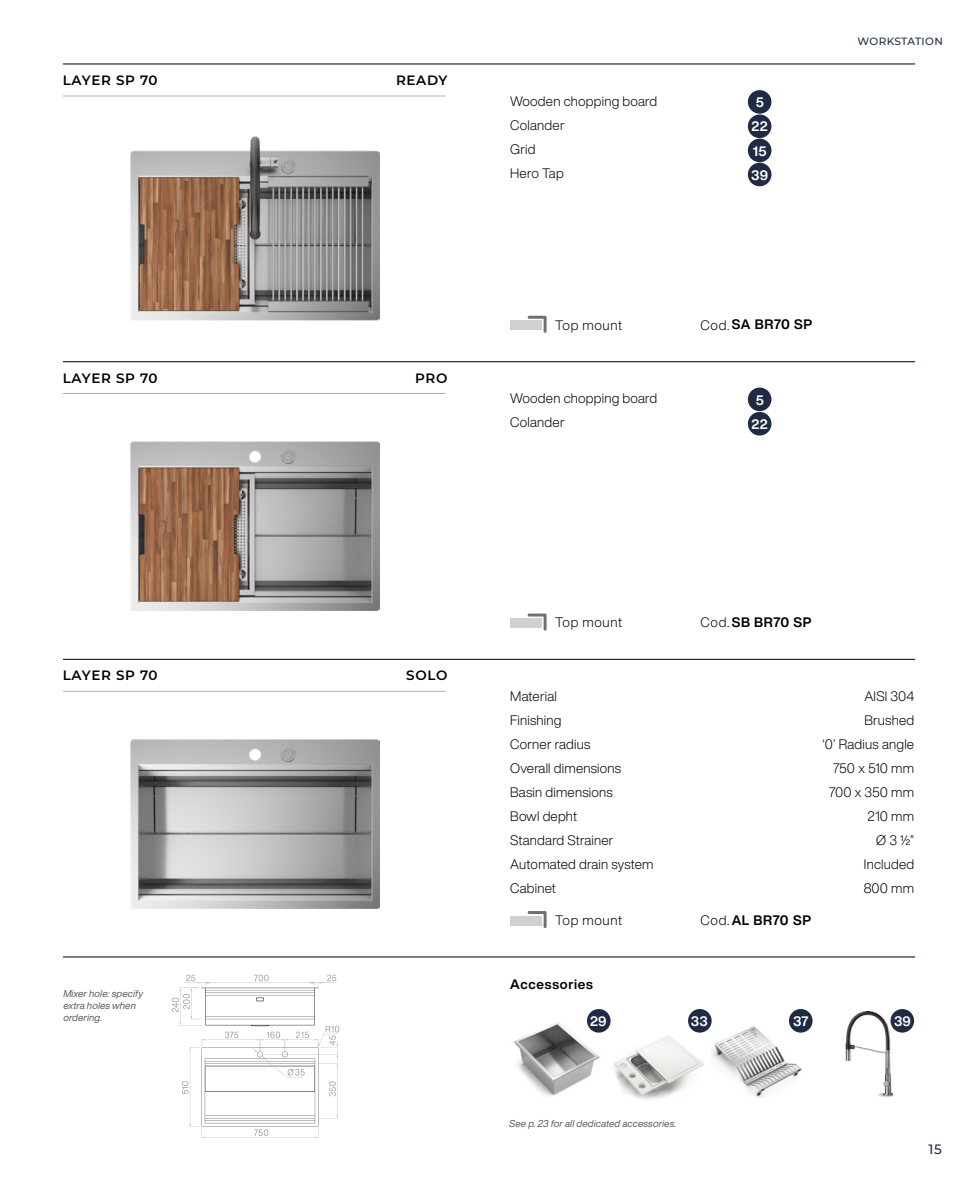
<style>
.page{position:relative;width:978px;height:1191px;background:#fff}
.page>*{position:absolute;margin:0;border:0;box-sizing:border-box;transform-origin:0 0}
.t1{font:300 13.5px/24px "Helvetica Now Display";letter-spacing:.015em;color:#000}
.t2{font:700 13.5px "Helvetica Now Display";letter-spacing:.05em;color:#000}
.t3{font:600 13.5px "Montserrat";letter-spacing:.05em;color:#000}
.t4{font:300 13.5px "Helvetica Now Display";letter-spacing:.045em;color:#000}
.t5{font:700 13.5px/23.9px "Helvetica Now Display";letter-spacing:.02em;color:#fff;text-align:center}
.t6{font:500 13.5px "Montserrat";color:#1f2b43}
.t7{font:500 10.5px "Montserrat";letter-spacing:.03em;color:#1f2b43}
.t8{font:italic 9.75px/12px "Helvetica Now Display";letter-spacing:.015em;color:#575756}
.s1{font-weight:300}
</style>
<div class="page">
<img style="left:845px;top:1011px;width:53px;height:86px">
<img style="left:514px;top:1022px;width:90px;height:74px">
<img style="left:711px;top:1025px;width:93px;height:72px">
<img style="left:613px;top:1035px;width:92px;height:65px">
<hr style="left:63px;top:659px;width:852px;height:1px;background:#1f2b43">
<hr style="left:63px;top:956px;width:852px;height:1px;background:#1f2b43">
<hr style="left:63px;top:361px;width:852px;height:1px;background:#1f2b43">
<hr style="left:63px;top:63px;width:852px;height:2px;background:#1f2b43">
<svg style="left:63px;top:691px;width:383px;height:1px"></svg>
<svg style="left:63px;top:393px;width:383px;height:1px"></svg>
<svg style="left:63px;top:96px;width:383px;height:1px"></svg>
<div style="left:748px;top:90px;width:23px;height:24px;background:#1f2b43;border-radius:50%"></div>
<div style="left:748px;top:114px;width:23px;height:24px;background:#1f2b43;border-radius:50%"></div>
<div style="left:748px;top:139px;width:23px;height:23px;background:#1f2b43;border-radius:50%"></div>
<div style="left:748px;top:163px;width:23px;height:23px;background:#1f2b43;border-radius:50%"></div>
<div style="left:748px;top:387px;width:23px;height:24px;background:#1f2b43;border-radius:50%"></div>
<div style="left:748px;top:412px;width:23px;height:23px;background:#1f2b43;border-radius:50%"></div>
<div style="left:587px;top:1009px;width:24px;height:23px;background:#1f2b43;border-radius:50%"></div>
<div style="left:688px;top:1009px;width:24px;height:23px;background:#1f2b43;border-radius:50%"></div>
<div style="left:789px;top:1009px;width:24px;height:23px;background:#1f2b43;border-radius:50%"></div>
<div style="left:890px;top:1009px;width:24px;height:23px;background:#1f2b43;border-radius:50%"></div>
<div style="left:510px;top:320px;width:32px;height:10px;background:#d0d0d0"></div>
<svg style="left:528px;top:316px;width:19px;height:17px"></svg>
<div style="left:510px;top:618px;width:32px;height:10px;background:#d0d0d0"></div>
<svg style="left:528px;top:613px;width:19px;height:17px"></svg>
<div style="left:510px;top:915px;width:32px;height:10px;background:#d0d0d0"></div>
<svg style="left:528px;top:911px;width:19px;height:17px"></svg>
<img style="left:131px;top:441px;width:248px;height:169px">
<img style="left:131px;top:136px;width:248px;height:185px">
<img style="left:131px;top:739px;width:248px;height:169px">
<svg style="left:172px;top:974px;width:167px;height:164px"></svg>
<p class="t7" style="left:857px;top:34px;width:87px">WORKSTATION</p>
<p class="t3" style="left:63px;top:71px;width:96px">LAYER SP 70</p>
<p class="t3" style="left:396px;top:71px;width:53px">READY</p>
<p class="t1" style="left:510px;top:89px;width:149px">Wooden chopping board<br>Colander<br>Grid<br>Hero Tap</p>
<p class="t5" style="left:751px;top:90px;width:18px">5<br>22</p>
<p class="t5" style="left:751px;top:139px;width:18px;text-align:left">15<br>39</p>
<p class="t4" style="left:555px;top:316px;width:68px">Top mount</p>
<p class="t2" style="left:701px;top:315px;width:113px"><span class="s1">Cod.</span>SA BR70 SP</p>
<p class="t3" style="left:63px;top:368px;width:96px">LAYER SP 70</p>
<p class="t3" style="left:415px;top:368px;width:34px">PRO</p>
<p class="t1" style="left:510px;top:386px;width:149px">Wooden chopping board<br>Colander</p>
<p class="t5" style="left:756px;top:388px;width:10px">5</p>
<p class="t5" style="left:751px;top:412px;width:18px">22</p>
<p class="t4" style="left:555px;top:613px;width:68px">Top mount</p>
<p class="t2" style="left:701px;top:612px;width:113px"><span class="s1">Cod.</span>SB BR70 SP</p>
<p class="t3" style="left:63px;top:665px;width:96px">LAYER SP 70</p>
<p class="t3" style="left:406px;top:665px;width:43px">SOLO</p>
<p class="t1" style="left:510px;top:684px;width:145px">Material<br>Finishing<br>Corner radius<br>Overall dimensions<br>Basin dimensions<br>Bowl depht<br>Standard Strainer<br>Automated drain system<br>Cabinet</p>
<p class="t1" style="left:823px;top:684px;width:93px;text-align:right">AISI 304<br>Brushed<br>‘0’ Radius angle<br>750 x 510 mm<br>700 x 350 mm<br>210 mm<br>Ø 3 ½”<br>Included<br>800 mm</p>
<p class="t4" style="left:555px;top:911px;width:68px">Top mount</p>
<p class="t2" style="left:701px;top:910px;width:112px"><span class="s1">Cod.</span>AL BR70 SP</p>
<p class="t8" style="left:63px;top:988px;width:81px">Mixer hole: specify extra holes when ordering.</p>
<p class="t2" style="left:510px;top:975px;width:84px">Accessories</p>
<p class="t5" style="left:590px;top:1009px;width:18px">29</p>
<p class="t5" style="left:691px;top:1009px;width:18px">33</p>
<p class="t5" style="left:793px;top:1009px;width:17px">37</p>
<p class="t5" style="left:894px;top:1009px;width:18px">39</p>
<p class="t8" style="left:509px;top:1118px;width:169px">See p. 23 for all dedicated accessories.</p>
<p class="t6" style="left:929px;top:1139px;width:15px">15</p>
</div>
